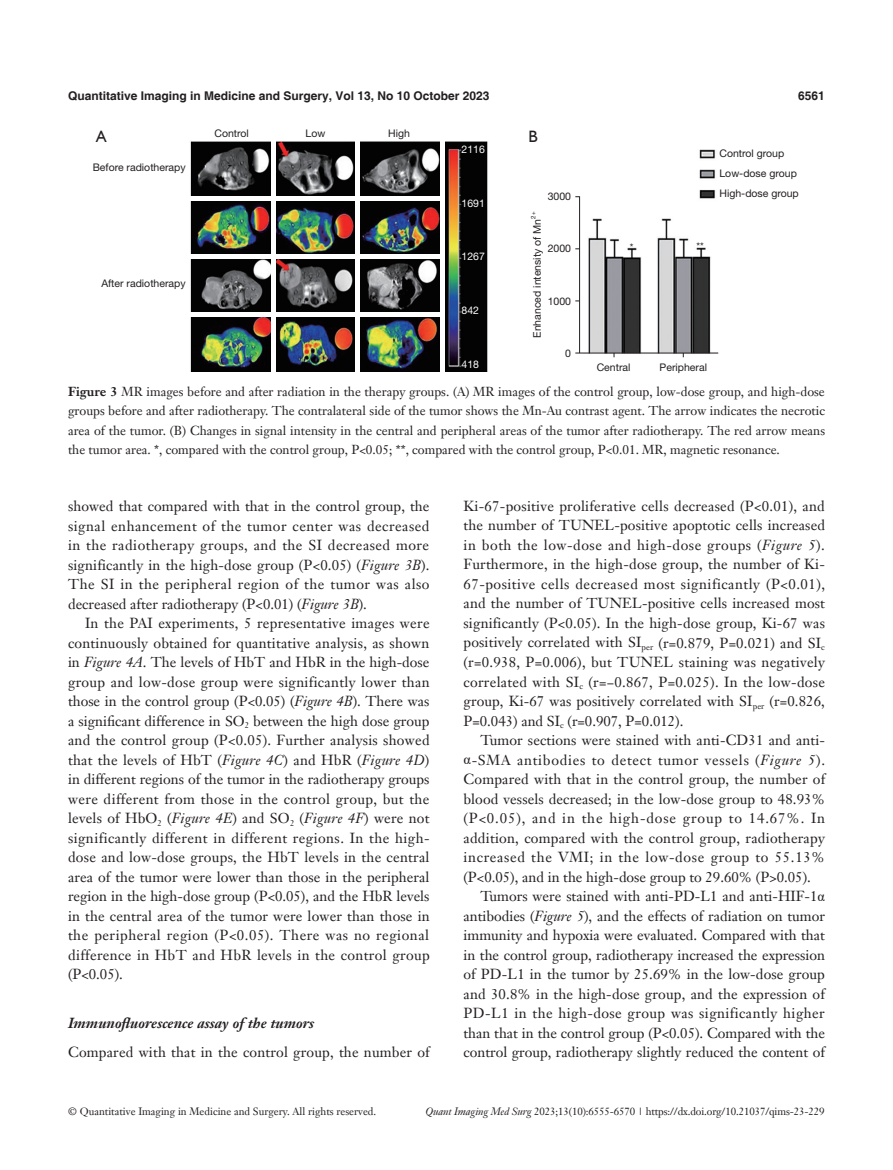
<style>
.page{position:relative;width:893px;height:1170px;background:#fff}
.page>*{position:absolute;margin:0;border:0;box-sizing:border-box;transform-origin:0 0}
.t1{font:16.5px "Humanist 521 BT";color:#231f20}
.t2{font:14.25px/19.5px "Janson Text LT";letter-spacing:.01em;color:#231f20;text-align:justify}
.t3{font:italic 700 14.25px "Janson Text LT";color:#231f20}
.t4{font:12.75px/19.5px "Janson Text LT";color:#231f20;text-align:justify}
.t5{font:700 12px "Helvetica";color:#231f20}
.t6{font:10.5px/19.8px "Helvetica Neue LT Pro";color:#231f20}
.t7{font:10.5px "Janson Text LT";color:#231f20}
.t8{font:10.5px "Helvetica Neue LT Pro";color:#fff}
.t9{font:6.15px "Helvetica Neue LT Pro";color:#231f20}
.s1{font-weight:700}
.s2{font-style:italic}
.s3{font-family:"Times New Roman"}
</style>
<div class="page">
<img style="left:190px;top:141px;width:529px;height:230px">
<hr style="left:272px;top:140px;width:4px;height:231px;background:#fff">
<div style="left:355px;top:140px;width:5px;height:231px;background:#fff"></div>
<hr style="left:190px;top:196px;width:251px;height:4px;background:#fff">
<div style="left:190px;top:254px;width:251px;height:5px;background:#fff"></div>
<hr style="left:190px;top:313px;width:251px;height:4px;background:#fff">
<hr style="left:440px;top:140px;width:4px;height:231px;background:#fff">
<hr style="left:579px;top:196px;width:1px;height:157px;background:#231f20">
<hr style="left:575px;top:352px;width:143px;height:1px;background:#231f20">
<div style="left:525px;top:128px;width:17px;height:17px;background:#fff"></div>
<p class="t5" style="left:68px;top:88px;width:423px">Quantitative Imaging in Medicine and Surgery, Vol 13, No 10 October 2023</p>
<p class="t5" style="left:798px;top:88px;width:28px">6561</p>
<p class="t6" style="left:215px;top:123px;width:36px">Control</p>
<p class="t6" style="left:305px;top:123px;width:21px">Low</p>
<p class="t6" style="left:388px;top:123px;width:23px">High</p>
<p class="t1" style="left:96px;top:126px;width:12px">A</p>
<p class="t1" style="left:528px;top:126px;width:11px">B</p>
<p class="t6" style="left:93px;top:157px;width:94px">Before radiotherapy</p>
<p class="t6" style="left:101px;top:273px;width:86px">After radiotherapy</p>
<p class="t8" style="left:462px;top:143px;width:25px">2116</p>
<p class="t8" style="left:462px;top:197px;width:25px">1691</p>
<p class="t8" style="left:462px;top:250px;width:25px">1267</p>
<p class="t8" style="left:462px;top:304px;width:19px">842</p>
<p class="t6" style="left:548px;top:186px;width:25px">3000</p>
<p class="t9" style="left:530px;top:219px;width:9px;rotate:-90deg">2+</p>
<p class="t6" style="left:527px;top:338px;width:121px;rotate:-90deg">Enhanced intensity of Mn</p>
<p class="t6" style="left:548px;top:238px;width:25px">2000</p>
<p class="t6" style="left:548px;top:291px;width:25px">1000</p>
<p class="t6" style="left:565px;top:343px;width:7px">0</p>
<p class="t6" style="left:630px;top:237px;width:5px">*</p>
<p class="t6" style="left:696px;top:236px;width:9px">**</p>
<p class="t8" style="left:462px;top:358px;width:19px">418</p>
<p class="t6" style="left:597px;top:356px;width:35px">Central</p>
<p class="t6" style="left:660px;top:357px;width:49px">Peripheral</p>
<p class="t6" style="left:719px;top:143px;width:81px">Control group<br>Low-dose group<br>High-dose group</p>
<p class="t4" style="left:68px;top:381px;width:758px"><span class="s1">Figure 3</span> MR images before and after radiation in the therapy groups. (A) MR images of the control group, low-dose group, and high-dose groups before and after radiotherapy. The contralateral side of the tumor shows the Mn-Au contrast agent. The arrow indicates the necrotic area of the tumor. (B) Changes in signal intensity in the central and peripheral areas of the tumor after radiotherapy. The red arrow means the tumor area. *, compared with the control group, P&lt;0.05; **, compared with the control group, P&lt;0.01. MR, magnetic resonance.</p>
<p class="t2" style="left:68px;top:496px;width:363px">showed that compared with that in the control group, the signal enhancement of the tumor center was decreased in the radiotherapy groups, and the SI decreased more significantly in the high-dose group (P&lt;0.05) (<span class="s2">Figure 3B</span>).<br>The SI in the peripheral region of the tumor was also decreased after radiotherapy (P&lt;0.01) (<span class="s2">Figure 3B</span>).</p>
<p class="t2" style="left:68px;top:613px;width:363px;text-indent:17px">In the PAI experiments, 5 representative images were continuously obtained for quantitative analysis, as shown in <span class="s2">Figure 4A</span>. The levels of HbT and HbR in the high-dose group and low-dose group were significantly lower than those in the control group (P&lt;0.05) (<span class="s2">Figure 4B</span>). There was a significant difference in SO<sub>2</sub> between the high dose group and the control group (P&lt;0.05). Further analysis showed that the levels of HbT (<span class="s2">Figure 4C</span>) and HbR (<span class="s2">Figure 4D</span>) in different regions of the tumor in the radiotherapy groups were different from those in the control group, but the levels of HbO<sub>2</sub> (<span class="s2">Figure 4E</span>) and SO<sub>2</sub> (<span class="s2">Figure 4F</span>) were not significantly different in different regions. In the high&shy;dose and low-dose groups, the HbT levels in the central area of the tumor were lower than those in the peripheral region in the high-dose group (P&lt;0.05), and the HbR levels in the central area of the tumor were lower than those in the peripheral region (P&lt;0.05). There was no regional difference in HbT and HbR levels in the control group (P&lt;0.05).</p>
<p class="t3" style="left:68px;top:1013px;width:248px">Immunofluorescence assay of the tumors</p>
<p class="t2" style="left:68px;top:1042px;width:363px">Compared with that in the control group, the number of</p>
<p class="t2" style="left:463px;top:496px;width:363px">Ki-67-positive proliferative cells decreased (P&lt;0.01), and the number of TUNEL-positive apoptotic cells increased in both the low-dose and high-dose groups (<span class="s2">Figure 5</span>).<br>Furthermore, in the high-dose group, the number of Ki-67-positive cells decreased most significantly (P&lt;0.01), and the number of TUNEL-positive cells increased most significantly (P&lt;0.05). In the high-dose group, Ki-67 was positively correlated with SI<sub>per</sub> (r=0.879, P=0.021) and SI<sub>c </sub>(r=0.938, P=0.006), but TUNEL staining was negatively correlated with SI<sub>c</sub> (r=−0.867, P=0.025). In the low-dose group, Ki-67 was positively correlated with SI<sub>per</sub> (r=0.826, P=0.043) and SI<sub>c</sub> (r=0.907, P=0.012).</p>
<p class="t2" style="left:463px;top:730px;width:363px;text-indent:17px">Tumor sections were stained with anti-CD31 and anti&shy;<span class="s3">α</span>-SMA antibodies to detect tumor vessels (<span class="s2">Figure 5</span>).<br>Compared with that in the control group, the number of blood vessels decreased; in the low-dose group to 48.93% (P&lt;0.05), and in the high-dose group to 14.67%. In addition, compared with the control group, radiotherapy increased the VMI; in the low-dose group to 55.13% (P&lt;0.05), and in the high-dose group to 29.60% (P&gt;0.05).</p>
<p class="t2" style="left:463px;top:886px;width:363px;text-indent:17px">Tumors were stained with anti-PD-L1 and anti-HIF-1<span class="s3">α </span>antibodies (<span class="s2">Figure 5</span>), and the effects of radiation on tumor immunity and hypoxia were evaluated. Compared with that in the control group, radiotherapy increased the expression of PD-L1 in the tumor by 25.69% in the low-dose group and 30.8% in the high-dose group, and the expression of PD-L1 in the high-dose group was significantly higher than that in the control group (P&lt;0.05). Compared with the control group, radiotherapy slightly reduced the content of</p>
<p class="t7" style="left:68px;top:1104px;width:310px">© Quantitative Imaging in Medicine and Surgery. All rights reserved.</p>
<p class="t7" style="left:425px;top:1104px;width:401px"><span class="s2">Quant Imaging Med Surg</span> 2023;13(10):6555-6570 | https://dx.doi.org/10.21037/qims-23-229</p>
</div>
